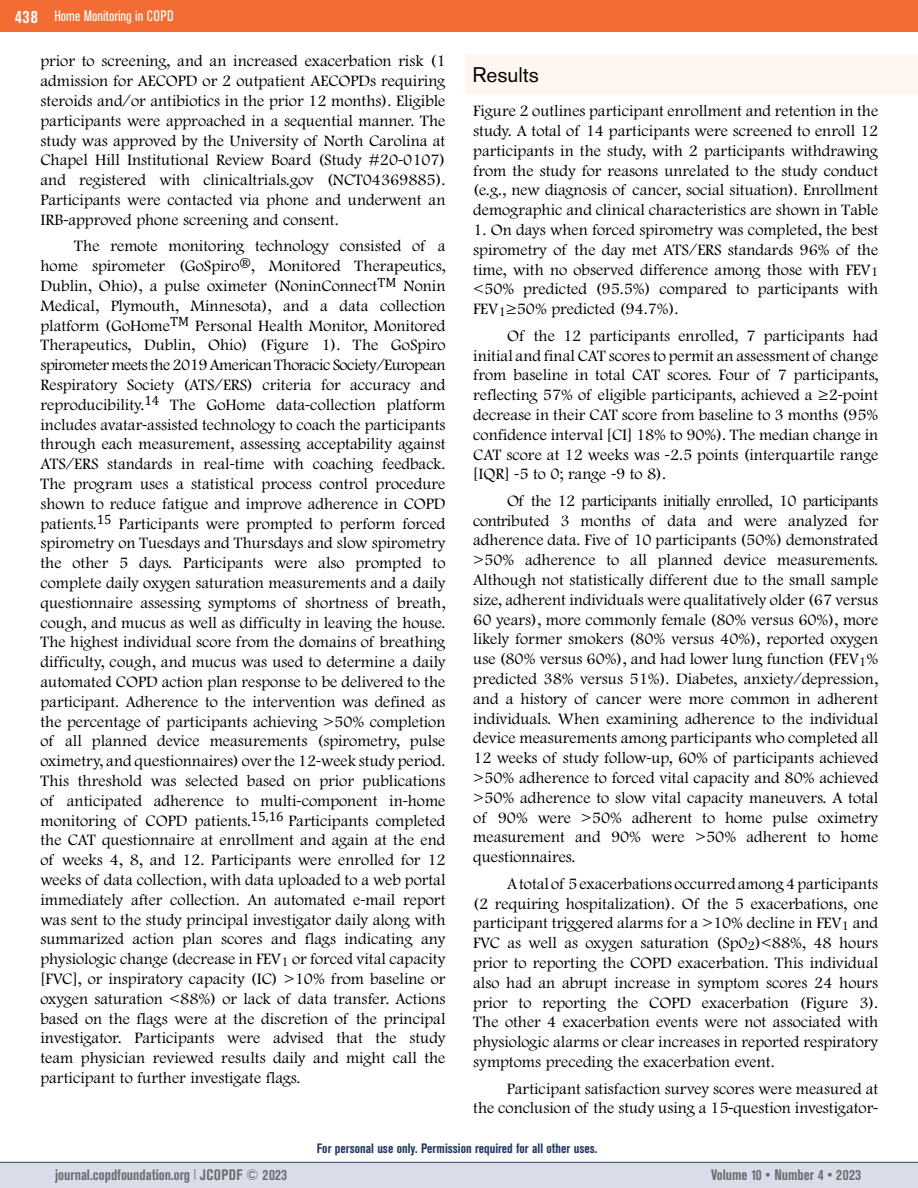
<style>
.page{position:relative;width:918px;height:1188px;background:#fff}
.page>*{position:absolute;margin:0;border:0;box-sizing:border-box;transform-origin:0 0}
.t1{font:21px "Akzidenz Grotesk BQ";color:#000101}
.t2{font:300 16.5px/19.8px "Footlight MT Pro";color:#000;text-align:justify}
.t3{font:700 condensed 15px "Akzidenz Grotesk BE";color:#6d6e71}
.t4{font:condensed 15px "Akzidenz Grotesk BE";color:#fff}
.t5{font:700 condensed 13.5px "Akzidenz Grotesk BE";color:#213861}
.s1{font-weight:700;font-size:18px}
.s2{font-family:"Myriad Pro";font-weight:400}
</style>
<div class="page">
<div style="left:0;top:1162px;width:918px;height:26px;background:#d9dce9"></div>
<div style="left:0;top:0;width:918px;height:32px;background:#f36c33"></div>
<hr style="left:0;top:1162px;width:918px;height:1px;background:#34416b">
<div style="left:466px;top:54px;width:452px;height:40px;background:#fff6f1"></div>
<p class="t4" style="left:15px;top:8px;width:160px"><span class="s1">438</span> Home Monitoring in COPD</p>
<p class="t2" style="left:40px;top:52px;width:407px">prior to screening, and an increased exacerbation risk (1 admission for AECOPD or 2 outpatient AECOPDs requiring steroids and/or antibiotics in the prior 12 months). Eligible participants were approached in a sequential manner. The study was approved by the University of North Carolina at Chapel Hill Institutional Review Board (Study #20<span class="s2">-</span>0107) and registered with clinicaltrials.gov (NCT04369885).<br>Participants were contacted via phone and underwent an IRB<span class="s2">-</span>approved phone screening and consent.</p>
<p class="t2" style="left:40px;top:237px;width:407px;text-indent:34px">The remote monitoring technology consisted of a home spirometer (GoSpiro<sup>®</sup>, Monitored Therapeutics, Dublin, Ohio), a pulse oximeter (NoninConnect<sup>TM</sup> Nonin Medical, Plymouth, Minnesota), and a data collection platform (GoHome<sup>TM</sup> Personal Health Monitor, Monitored Therapeutics, Dublin, Ohio) (Figure 1). The GoSpiro spirometer meets the 2019 American Thoracic Society/European Respiratory Society (ATS/ERS) criteria for accuracy and reproducibility.<sup>14</sup> The GoHome data<span class="s2">-</span>collection platform includes avatar<span class="s2">-</span>assisted technology to coach the participants through each measurement, assessing acceptability against ATS/ERS standards in real<span class="s2">-</span>time with coaching feedback.<br>The program uses a statistical process control procedure shown to reduce fatigue and improve adherence in COPD patients.<sup>15</sup> Participants were prompted to perform forced spirometry on Tuesdays and Thursdays and slow spirometry the other 5 days. Participants were also prompted to complete daily oxygen saturation measurements and a daily questionnaire assessing symptoms of shortness of breath, cough, and mucus as well as difficulty in leaving the house.<br>The highest individual score from the domains of breathing difficulty, cough, and mucus was used to determine a daily automated COPD action plan response to be delivered to the participant. Adherence to the intervention was defined as the percentage of participants achieving &gt;50% completion of all planned device measurements (spirometry, pulse oximetry, and questionnaires) over the 12<span class="s2">-</span>week study period.<br>This threshold was selected based on prior publications of anticipated adherence to multi<span class="s2">-</span>component in<span class="s2">-</span>home monitoring of COPD patients.<sup>15,16</sup> Participants completed the CAT questionnaire at enrollment and again at the end of weeks 4, 8, and 12. Participants were enrolled for 12 weeks of data collection, with data uploaded to a web portal immediately after collection. An automated e<span class="s2">-</span>mail report was sent to the study principal investigator daily along with summarized action plan scores and flags indicating any physiologic change (decrease in FEV<sub>1</sub> or forced vital capacity [FVC], or inspiratory capacity (IC) &gt;10% from baseline or oxygen saturation &lt;88%) or lack of data transfer. Actions based on the flags were at the discretion of the principal investigator. Participants were advised that the study team physician reviewed results daily and might call the participant to further investigate flags.</p>
<p class="t1" style="left:472px;top:62px;width:68px">Results</p>
<p class="t2" style="left:473px;top:101px;width:407px">Figure 2 outlines participant enrollment and retention in the study. A total of 14 participants were screened to enroll 12 participants in the study, with 2 participants withdrawing from the study for reasons unrelated to the study conduct (e.g., new diagnosis of cancer, social situation). Enrollment demographic and clinical characteristics are shown in Table</p>
<p class="t2" style="left:473px;top:220px;width:407px">1. On days when forced spirometry was completed, the best spirometry of the day met ATS/ERS standards 96% of the time, with no observed difference among those with FEV<sub>1 </sub>&lt;50% predicted (95.5%) compared to participants with FEV<sub>1</sub>≥50% predicted (94.7%).</p>
<p class="t2" style="left:473px;top:326px;width:407px;text-indent:34px">Of the 12 participants enrolled, 7 participants had initial and final CAT scores to permit an assessment of change from baseline in total CAT scores. Four of 7 participants, reflecting 57% of eligible participants, achieved a ≥2<span class="s2">-</span>point decrease in their CAT score from baseline to 3 months (95% confidence interval [CI] 18% to 90%). The median change in CAT score at 12 weeks was <span class="s2">-</span>2.5 points (interquartile range [IQR] <span class="s2">-</span>5 to 0; range <span class="s2">-</span>9 to 8).</p>
<p class="t2" style="left:473px;top:491px;width:407px;text-indent:34px">Of the 12 participants initially enrolled, 10 participants contributed 3 months of data and were analyzed for adherence data. Five of 10 participants (50%) demonstrated &gt;50% adherence to all planned device measurements.<br>Although not statistically different due to the small sample size, adherent individuals were qualitatively older (67 versus 60 years), more commonly female (80% versus 60%), more likely former smokers (80% versus 40%), reported oxygen use (80% versus 60%), and had lower lung function (FEV<sub>1</sub>% predicted 38% versus 51%). Diabetes, anxiety/depression, and a history of cancer were more common in adherent individuals. When examining adherence to the individual device measurements among participants who completed all 12 weeks of study follow<span class="s2">-</span>up, 60% of participants achieved &gt;50% adherence to forced vital capacity and 80% achieved &gt;50% adherence to slow vital capacity maneuvers. A total of 90% were &gt;50% adherent to home pulse oximetry measurement and 90% were &gt;50% adherent to home questionnaires.</p>
<p class="t2" style="left:473px;top:874px;width:407px;text-indent:34px">A total of 5 exacerbations occurred among 4 participants (2 requiring hospitalization). Of the 5 exacerbations, one participant triggered alarms for a &gt;10% decline in FEV<sub>1</sub> and FVC as well as oxygen saturation (Sp0<sub>2</sub>)&lt;88%, 48 hours prior to reporting the COPD exacerbation. This individual also had an abrupt increase in symptom scores 24 hours prior to reporting the COPD exacerbation (Figure 3).<br>The other 4 exacerbation events were not associated with physiologic alarms or clear increases in reported respiratory symptoms preceding the exacerbation event.</p>
<p class="t2" style="left:473px;top:1079px;width:407px;text-align:right">Participant satisfaction survey scores were measured at<br>the conclusion of the study using a 15<span class="s2">-</span>question investigator<span class="s2">-</span></p>
<p class="t5" style="left:317px;top:1141px;width:282px">For personal use only. Permission required for all other uses.</p>
<p class="t3" style="left:55px;top:1166px;width:234px">journal.copdfoundation.org <sup>|</sup> JCOPDF © 2023</p>
<p class="t3" style="left:711px;top:1166px;width:151px">Volume 10 • Number 4 • 2023</p>
</div>
